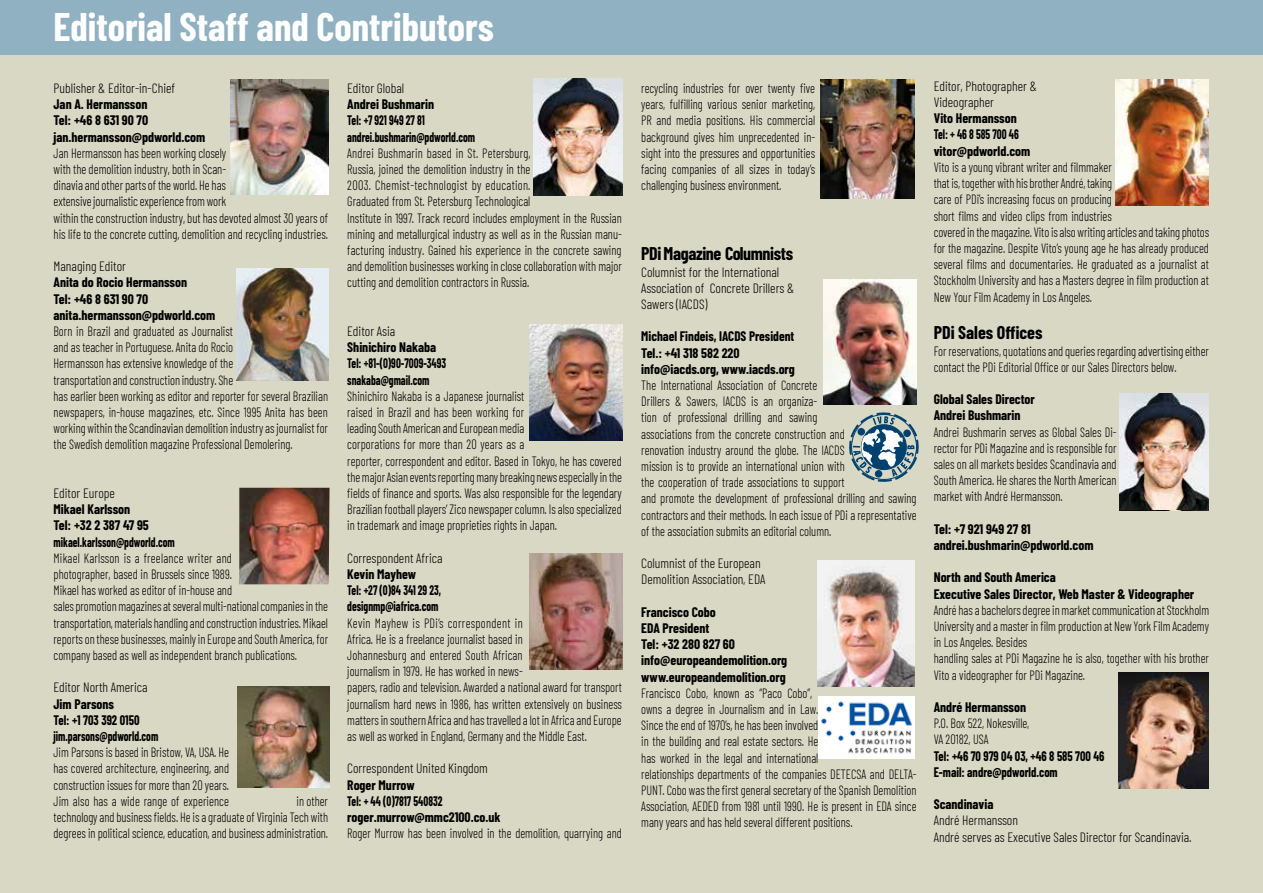
<style>
.page{position:relative;width:1263px;height:893px;background:#d9d8c4}
.page>*{position:absolute;margin:0;border:0;box-sizing:border-box;transform-origin:0 0}
.t1{font:700 39px "Barlow Condensed";color:#fff}
.t2{font:700 18px "Barlow Condensed";letter-spacing:-.02em;color:#000}
.t3{font:700 18px "Barlow Condensed";color:#000}
.t4{font:300 13.5px/16.2px "Barlow Condensed";color:#000;scale:.9 1}
.t5{font:700 13.5px/16.2px "Barlow Condensed";color:#000}
.t6{font:300 13.5px/16.2px "Barlow Condensed";color:#000}
.t7{font:300 13.5px/16.2px "Barlow Condensed";color:#000;scale:.91 1}
.t8{font:700 13.5px/16.2px "Barlow Condensed";color:#000;scale:.89 1}
</style>
<div class="page">
<div style="left:0;top:0;width:1263px;height:54px;background:#90b1c1"></div>
<img style="left:817px;top:560px;width:98px;height:126px">
<img style="left:237px;top:268px;width:92px;height:112px">
<img style="left:237px;top:686px;width:92px;height:101px">
<img style="left:239px;top:488px;width:90px;height:96px">
<img style="left:230px;top:79px;width:99px;height:116px">
<img style="left:533px;top:78px;width:89px;height:117px">
<img style="left:530px;top:325px;width:92px;height:116px">
<img style="left:530px;top:554px;width:92px;height:116px">
<img style="left:821px;top:80px;width:93px;height:119px">
<img style="left:823px;top:280px;width:93px;height:125px">
<svg style="left:849px;top:412px;width:70px;height:70px"></svg>
<img style="left:818px;top:696px;width:96px;height:62px">
<img style="left:1115px;top:80px;width:94px;height:125px">
<img style="left:1120px;top:393px;width:89px;height:117px">
<img style="left:1118px;top:673px;width:91px;height:115px">
<h1 class="t1" style="left:54px;top:-1px;width:442px">Editorial Staff and Contributors</h1>
<p class="t6" style="left:54px;top:79px;width:123px">Publisher &amp; Editor-in-Chief</p>
<p class="t5" style="left:54px;top:96px;width:153px">Jan A. Hermansson<br>Tel: +46 8 631 90 70 jan.hermansson@pdworld.com</p>
<p class="t7" style="left:54px;top:144px;width:303px">Jan Hermansson has been working closely<br>with the demolition industry, both in Scan-<br>dinavia and other parts of the world. He has<br>extensive journalistic experience from work<br>within the construction industry, but has devoted almost 30 years of his life to the concrete cutting, demolition and recycling industries.</p>
<p class="t6" style="left:54px;top:257px;width:74px">Managing Editor</p>
<p class="t5" style="left:54px;top:274px;width:163px">Anita do Rocio Hermansson<br>Tel: +46 8 631 90 70 anita.hermansson@pdworld.com</p>
<p class="t4" style="left:54px;top:322px;width:307px">Born in Brazil and graduated as Journalist<br>and as teacher in Portuguese. Anita do Rocio<br>Hermansson has extensive knowledge of the<br>transportation and construction industry. She<br>has earlier been working as editor and reporter for several Brazilian newspapers, in-house magazines, etc. Since 1995 Anita has been working within the Scandinavian demolition industry as journalist for the Swedish demolition magazine Professional Demolering.</p>
<p class="t6" style="left:54px;top:484px;width:63px">Editor Europe</p>
<p class="t5" style="left:54px;top:501px;width:123px">Mikael Karlsson<br>Tel: +32 2 387 47 95 mikael.karlsson@pdworld.com</p>
<p class="t4" style="left:54px;top:549px;width:307px">Mikael Karlsson is a freelance writer and<br>photographer, based in Brussels since 1989.<br>Mikael has worked as editor of in-house and<br>sales promotion magazines at several multi-national companies in the transportation, materials handling and construction industries. Mikael reports on these businesses, mainly in Europe and South America, for company based as well as independent branch publications.</p>
<p class="t6" style="left:54px;top:678px;width:96px">Editor North America</p>
<p class="t5" style="left:54px;top:695px;width:106px">Jim Parsons<br>Tel: +1 703 392 0150 jim.parsons@pdworld.com</p>
<p class="t4" style="left:54px;top:743px;width:197px;text-align:justify">Jim Parsons is based in Bristow, VA, USA. He has covered architecture, engineering, and construction issues for more than 20 years.<br>Jim also has a wide range of experience</p>
<p class="t4" style="left:54px;top:792px;width:307px;text-align:justify;text-indent:243px">in other technology and business fields. He is a graduate of Virginia Tech with degrees in political science, education, and business administration.</p>
<p class="t6" style="left:347px;top:79px;width:58px">Editor Global</p>
<p class="t5" style="left:347px;top:96px;width:129px">Andrei Bushmarin<br>Tel: +7 921 949 27 81 andrei.bushmarin@pdworld.com</p>
<p class="t4" style="left:347px;top:144px;width:307px">Andrei Bushmarin based in St. Petersburg,<br>Russia, joined the demolition industry in the<br>2003. Chemist-technologist by education.<br>Graduated from St. Petersburg Technological<br>Institute in 1997. Track record includes employment in the Russian mining and metallurgical industry as well as in the Russian manu&shy;facturing industry. Gained his experience in the concrete sawing and demolition businesses working in close collaboration with major cutting and demolition contractors in Russia.</p>
<p class="t6" style="left:347px;top:322px;width:50px">Editor Asia</p>
<p class="t5" style="left:347px;top:339px;width:100px">Shinichiro Nakaba<br>Tel: +81-(0)90-7009-3493 snakaba@gmail.com</p>
<p class="t4" style="left:347px;top:387px;width:307px">Shinichiro Nakaba is a Japanese journalist<br>raised in Brazil and has been working for<br>leading South American and European media<br>corporations for more than 20 years as a<br>reporter, correspondent and editor. Based in Tokyo, he has covered the major Asian events reporting many breaking news especially in the fields of finance and sports. Was also responsible for the legendary Brazilian football players’ Zico newspaper column. Is also specialized in trademark and image proprieties rights in Japan.</p>
<p class="t6" style="left:347px;top:549px;width:97px">Correspondent Africa</p>
<p class="t5" style="left:347px;top:565px;width:95px">Kevin Mayhew<br>Tel: +27 (0)84 341 29 23, designmp@iafrica.com</p>
<p class="t4" style="left:347px;top:614px;width:307px">Kevin Mayhew is PDi’s correspondent in<br>Africa. He is a freelance journalist based in<br>Johannesburg and entered South African<br>journalism in 1979. He has worked in news-<br>papers, radio and television. Awarded a national award for transport journalism hard news in 1986, has written extensively on business matters in southern Africa and has travelled a lot in Africa and Europe as well as worked in England, Germany and the Middle East.</p>
<p class="t6" style="left:347px;top:759px;width:142px">Correspondent United Kingdom</p>
<p class="t5" style="left:347px;top:776px;width:155px">Roger Murrow<br>Tel: + 44 (0)7817 540832 roger.murrow@mmc2100.co.uk</p>
<p class="t4" style="left:347px;top:824px;width:307px">Roger Murrow has been involved in the demolition, quarrying and</p>
<p class="t4" style="left:641px;top:79px;width:195px;text-align:justify">recycling industries for over twenty five years, fulfilling various senior marketing, PR and media positions. His commercial background gives him unprecedented in&shy;sight into the pressures and opportunities facing companies of all sizes in today’s challenging business environment.</p>
<h2 class="t2" style="left:641px;top:241px;width:153px">PDi Magazine Columnists</h2>
<p class="t6" style="left:641px;top:263px;width:154px">Columnist for the International<br>Association of Concrete Drillers &amp;<br>Sawers (IACDS)</p>
<p class="t5" style="left:641px;top:328px;width:155px">Michael Findeis, IACDS President<br>Tel.: +41 318 582 220 info@iacds.org, www.iacds.org</p>
<p class="t4" style="left:641px;top:376px;width:307px">The International Association of Concrete<br>Drillers &amp; Sawers, IACDS is an organiza-<br>tion of professional drilling and sawing<br>associations from the concrete construction and<br>renovation industry around the globe. The IACDS<br>mission is to provide an international union with<br>the cooperation of trade associations to support<br>and promote the development of professional drilling and sawing contractors and their methods. In each issue of PDi a representative of the association submits an editorial column.</p>
<p class="t6" style="left:641px;top:554px;width:125px">Columnist of the European<br>Demolition Association, EDA</p>
<p class="t5" style="left:641px;top:603px;width:147px">Francisco Cobo<br>EDA President<br>Tel: +32 280 827 60 info@europeandemolition.org www.europeandemolition.org</p>
<p class="t4" style="left:641px;top:684px;width:307px">Francisco Cobo, known as “Paco Cobo”,<br>owns a degree in Journalism and in Law.<br>Since the end of 1970’s, he has been involved<br>in the building and real estate sectors. He<br>has worked in the legal and international<br>relationships departments of the companies DETECSA and DELTA-PUNT. Cobo was the first general secretary of the Spanish Demolition Association, AEDED from 1981 until 1990. He is present in EDA since many years and has held several different positions.</p>
<p class="t6" style="left:934px;top:77px;width:105px">Editor, Photographer &amp;<br>Videographer</p>
<p class="t5" style="left:934px;top:110px;width:98px">Vito Hermansson<br>Tel: + 46 8 585 700 46 vitor@pdworld.com</p>
<p class="t4" style="left:934px;top:158px;width:308px">Vito is a young vibrant writer and filmmaker<br>that is, together with his brother André, taking<br>care of PDi’s increasing focus on producing<br>short films and video clips from industries<br>covered in the magazine. Vito is also writing articles and taking photos for the magazine. Despite Vito’s young age he has already produced several films and documentaries. He graduated as a journalist at Stockholm University and has a Masters degree in film production at New Your Film Academy in Los Angeles.</p>
<h2 class="t3" style="left:934px;top:320px;width:110px">PDi Sales Offices</h2>
<p class="t4" style="left:934px;top:342px;width:307px">For reservations, quotations and queries regarding advertising either contact the PDi Editorial Office or our Sales Directors below.</p>
<p class="t5" style="left:934px;top:390px;width:103px">Global Sales Director<br>Andrei Bushmarin</p>
<p class="t4" style="left:934px;top:423px;width:205px;text-align:justify">Andrei Bushmarin serves as Global Sales Di&shy;rector for PDi Magazine and is responsible for sales on all markets besides Scandinavia and South America. He shares the North American market with André Hermansson.</p>
<p class="t5" style="left:934px;top:520px;width:161px">Tel: +7 921 949 27 81 andrei.bushmarin@pdworld.com</p>
<p class="t5" style="left:934px;top:569px;width:262px">North and South America<br>Executive Sales Director, Web Master &amp; Videographer</p>
<p class="t4" style="left:934px;top:601px;width:307px">André has a bachelors degree in market communication at Stockholm University and a master in film production at New York Film Academy in Los Angeles. Besides<br>handling sales at PDi Magazine he is also, together with his brother Vito a videographer for PDi Magazine.</p>
<p class="t5" style="left:934px;top:698px;width:94px">André Hermansson</p>
<p class="t4" style="left:934px;top:714px;width:108px">P.O. Box 522, Nokesville,<br>VA 20182, USA</p>
<p class="t8" style="left:934px;top:747px;width:193px">Tel: +46 70 979 04 03, +46 8 585 700 46<br>E-mail: andre@pdworld.com</p>
<p class="t5" style="left:934px;top:795px;width:61px">Scandinavia</p>
<p class="t6" style="left:934px;top:811px;width:259px">André Hermansson<br>André serves as Executive Sales Director for Scandinavia.</p>
</div>
